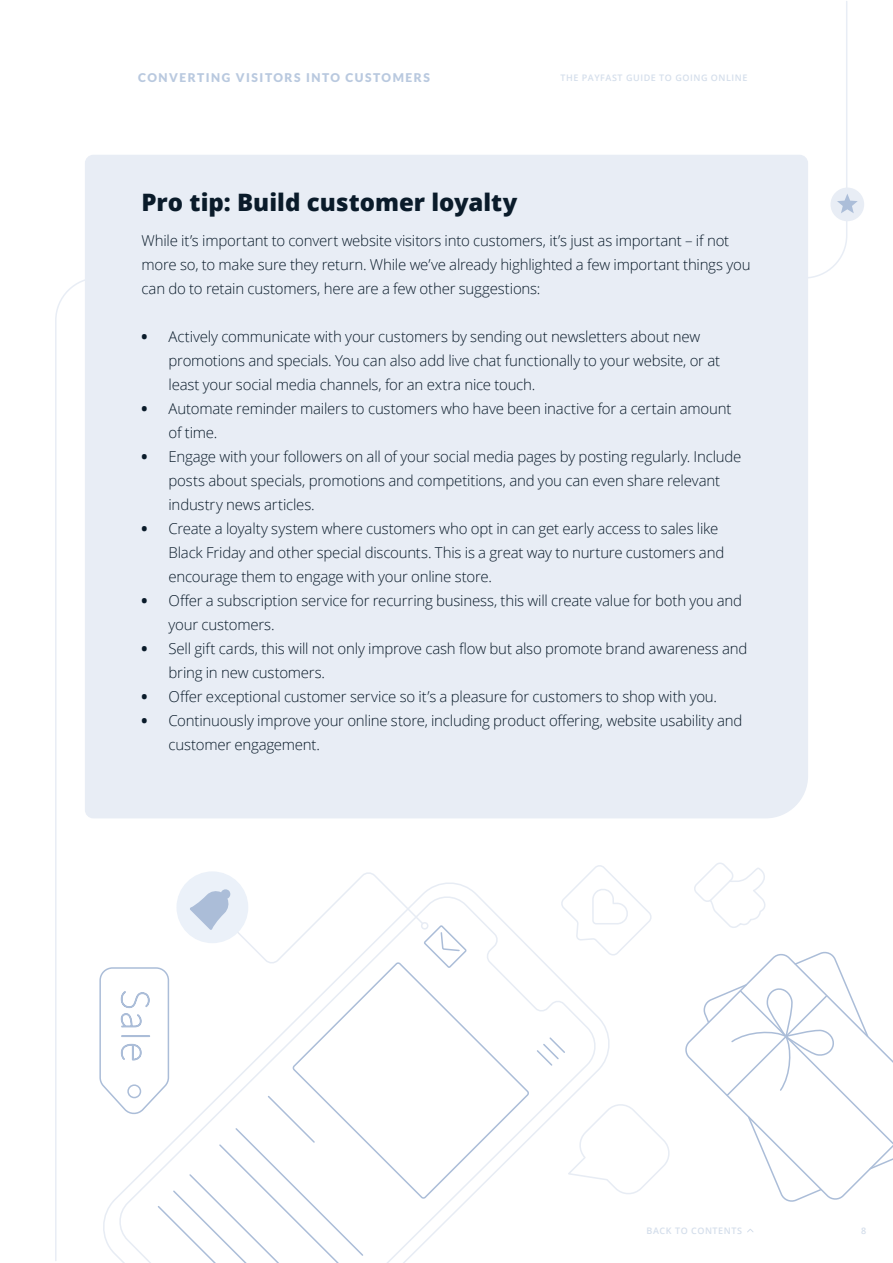
<style>
.page{position:relative;width:893px;height:1263px;background:#fff}
.page>*{position:absolute;margin:0;border:0;box-sizing:border-box;transform-origin:0 0}
.t1{font:800 24px "Open Sans";color:#0a1b2a}
.t2{font:300 15px/24px "Open Sans";letter-spacing:-.015em;color:#0a1b2a}
.t3{font:900 12px "Lato";letter-spacing:.13em;color:#b9c9df}
.t4{font:600 9px "Open Sans";letter-spacing:.06em;color:#d4deeb}
.s1{font-weight:800}
</style>
<div class="page">
<div style="left:830px;top:188px;width:34px;height:33px;background:#e8edf5;border-radius:50%"></div>
<svg style="left:837px;top:194px;width:21px;height:19px"></svg>
<div style="left:85px;top:155px;width:723px;height:663px;background:#e8edf5"></div>
<svg style="left:425px;top:892px;width:174px;height:350px"></svg>
<svg style="left:535px;top:1036px;width:31px;height:31px"></svg>
<svg style="left:425px;top:961px;width:106px;height:239px"></svg>
<div style="left:424px;top:925px;width:43px;height:43px;border:2px solid #abbdd8;border-radius:17px"></div>
<svg style="left:440px;top:931px;width:21px;height:21px"></svg>
<div style="left:421px;top:922px;width:7px;height:7px;border:2px solid #e7ecf4;border-radius:50%"></div>
<svg style="left:694px;top:862px;width:72px;height:66px"></svg>
<svg style="left:566px;top:1101px;width:104px;height:96px"></svg>
<svg style="left:559px;top:865px;width:93px;height:138px"></svg>
<svg style="left:701px;top:951px;width:192px;height:251px"></svg>
<svg style="left:99px;top:871px;width:326px;height:392px"></svg>
<p class="t3" style="left:138px;top:71px;width:293px">CONVERTING VISITORS INTO CUSTOMERS</p>
<p class="t4" style="left:560px;top:72px;width:188px">THE PAYFAST GUIDE TO GOING ONLINE</p>
<h1 class="t1" style="left:142px;top:184px;width:377px">Pro tip: Build customer loyalty</h1>
<p class="t2" style="left:142px;top:228px;width:610px">While it’s important to convert website visitors into customers, it’s just as important – if not more so, to make sure they return. While we’ve already highlighted a few important things you can do to retain customers, here are a few other suggestions:</p>
<p class="t2" style="left:169px;top:324px;width:553px;text-indent:-27px"><span class="s1">•</span> Actively communicate with your customers by sending out newsletters about new promotions and specials. You can also add live chat functionally to your website, or at least your social media channels, for an extra nice touch.</p>
<p class="t2" style="left:169px;top:396px;width:564px;text-indent:-27px"><span class="s1">•</span> Automate reminder mailers to customers who have been inactive for a certain amount of time.</p>
<p class="t2" style="left:169px;top:444px;width:574px;text-indent:-27px"><span class="s1">•</span> Engage with your followers on all of your social media pages by posting regularly. Include posts about specials, promotions and competitions, and you can even share relevant industry news articles.</p>
<p class="t2" style="left:169px;top:516px;width:557px;text-indent:-27px"><span class="s1">•</span> Create a loyalty system where customers who opt in can get early access to sales like<br>Black Friday and other special discounts. This is a great way to nurture customers and encourage them to engage with your online store.</p>
<p class="t2" style="left:169px;top:588px;width:575px;text-indent:-27px"><span class="s1">•</span> Offer a subscription service for recurring business, this will create value for both you and your customers.</p>
<p class="t2" style="left:169px;top:636px;width:580px;text-indent:-27px"><span class="s1">•</span> Sell gift cards, this will not only improve cash flow but also promote brand awareness and bring in new customers.</p>
<p class="t2" style="left:142px;top:684px;width:577px"><span class="s1">•</span> Offer exceptional customer service so it’s a pleasure for customers to shop with you.</p>
<p class="t2" style="left:169px;top:708px;width:575px;text-indent:-27px"><span class="s1">•</span> Continuously improve your online store, including product offering, website usability and customer engagement.</p>
<p class="t4" style="left:647px;top:1224px;width:97px">BACK TO CONTENTS</p>
<p class="t4" style="left:861px;top:1224px;width:7px">8</p>
</div>
